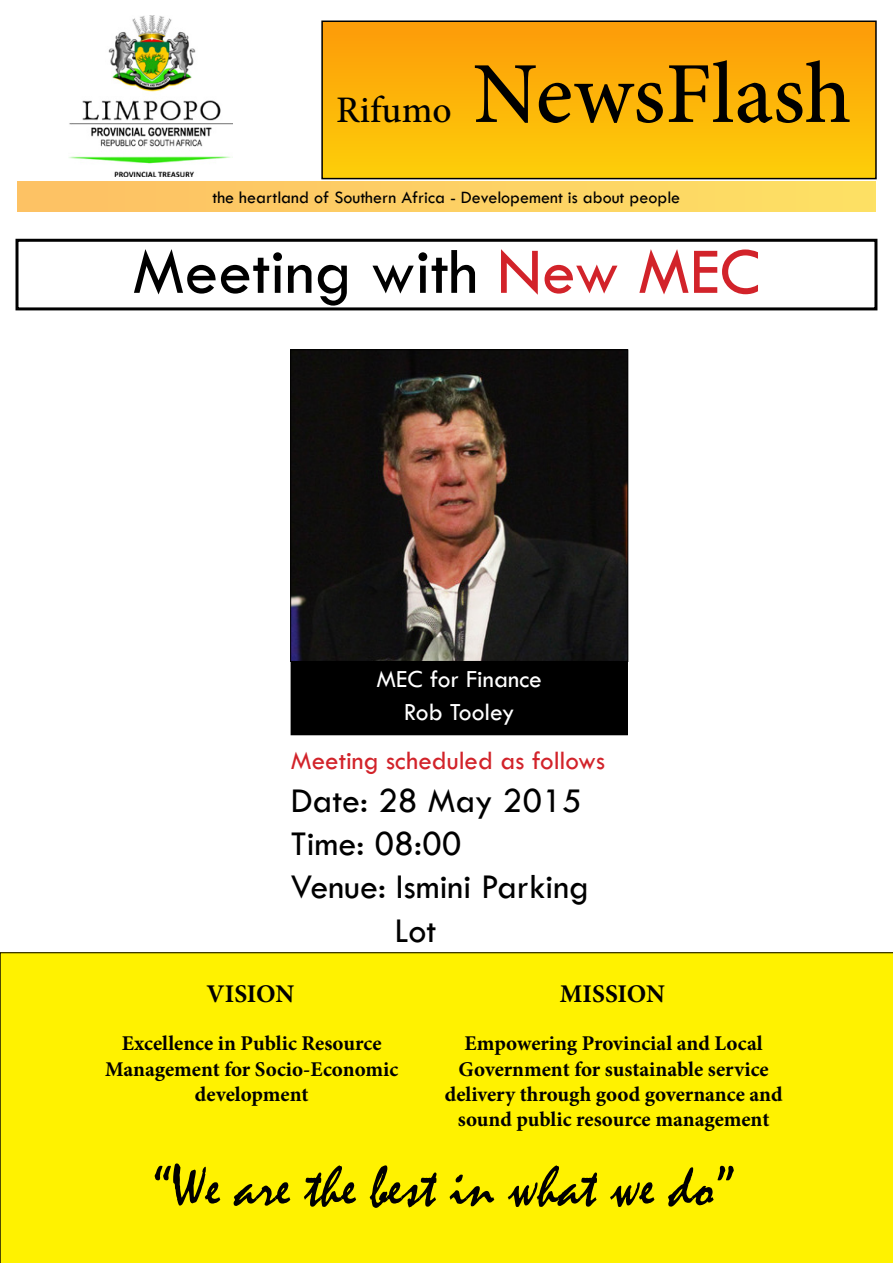
<style>
.page{position:relative;width:893px;height:1263px;background:#fff}
.page>*{position:absolute;margin:0;border:0;box-sizing:border-box;transform-origin:0 0}
.t1{font:500 87px "Minion Pro";color:#000}
.t2{font:67.5px "Tw Cen";color:#000}
.t3{font:58.5px "Mistral";color:#000}
.t4{font:500 37.5px "Minion Pro";color:#000}
.t5{font:36px "Tw Cen";color:#000}
.t6{font:27px "Tw Cen";color:#d2232a}
.t7{font:25.5px/33px "Tw Cen";color:#fff;text-align:center}
.t8{font:700 25.5px "Minion Pro";letter-spacing:-.01em;color:#000}
.t9{font:700 21px/25.2px "Minion Pro";color:#000;text-align:center}
.t10{font:18px "Tw Cen";color:#000}
.s1{color:#d2232a}
</style>
<div class="page">
<div style="left:322px;top:21px;width:554px;height:158px;background:linear-gradient(to bottom,#fd9a09,#fdcf09)"></div>
<div style="left:321px;top:21px;width:556px;height:158px;border:2px solid #000"></div>
<div style="left:17px;top:182px;width:859px;height:30px;background:linear-gradient(to right,#fdbf64,#fde164)"></div>
<img style="left:69px;top:16px;width:164px;height:160px">
<div style="left:16px;top:239px;width:861px;height:71px;border:3px solid #000"></div>
<img style="left:292px;top:352px;width:334px;height:308px">
<div style="left:290px;top:350px;width:338px;height:312px;border:1px solid #000"></div>
<div style="left:291px;top:661px;width:336px;height:74px;background:#000"></div>
<div style="left:0;top:952px;width:893px;height:311px;background:#fff200"></div>
<h3 class="t4" style="left:336px;top:85px;width:117px">Rifumo</h3>
<h1 class="t1" style="left:473px;top:35px;width:380px">NewsFlash</h1>
<p class="t10" style="left:213px;top:187px;width:469px">the heartland of Southern Africa - Developement is about people</p>
<h2 class="t2" style="left:133px;top:231px;width:629px">Meeting with <span class="s1">New MEC</span></h2>
<p class="t7" style="left:377px;top:662px;width:167px">MEC for Finance<br>Rob Tooley</p>
<p class="t6" style="left:291px;top:744px;width:316px">Meeting scheduled as follows</p>
<h3 class="t5" style="left:291px;top:779px;width:293px">Date: 28 May 2015</h3>
<h3 class="t5" style="left:291px;top:822px;width:172px">Time: 08:00</h3>
<h3 class="t5" style="left:291px;top:865px;width:300px">Venue: Ismini Parking</h3>
<h3 class="t5" style="left:395px;top:908px;width:43px">Lot</h3>
<p class="t8" style="left:207px;top:976px;width:89px">VISION</p>
<p class="t9" style="left:105px;top:1031px;width:295px">Excellence in Public Resource<br>Management for Socio-Economic development</p>
<p class="t8" style="left:560px;top:976px;width:107px">MISSION</p>
<p class="t9" style="left:445px;top:1031px;width:339px">Empowering Provincial and Local Government for sustainable service delivery through good governance and sound public resource management</p>
<h3 class="t3" style="left:150px;top:1152px;width:585px">“We are the best in what we do”</h3>
</div>
